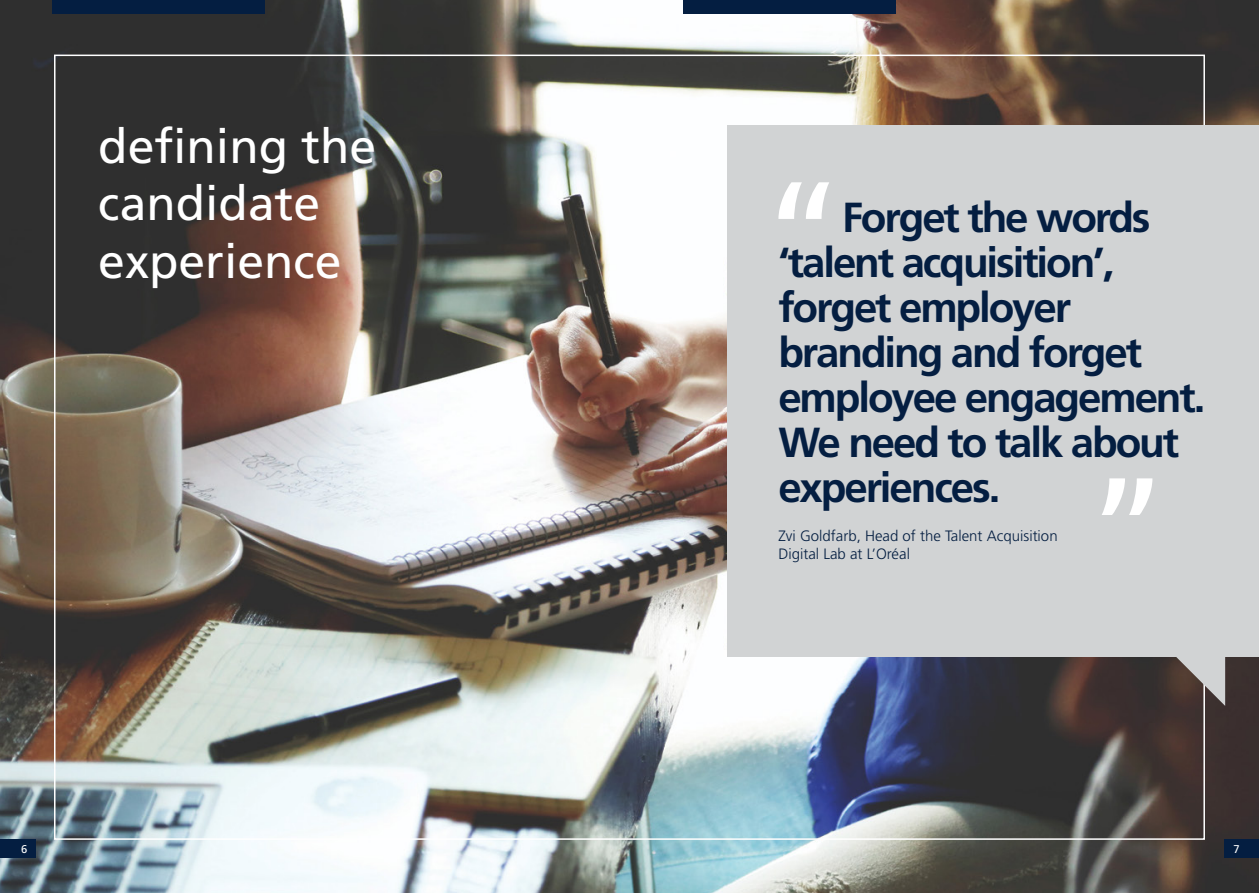
<style>
.page{position:relative;width:1259px;height:893px;background:#fff}
.page>*{position:absolute;margin:0;border:0;box-sizing:border-box;transform-origin:0 0}
.t1{font:48.15px/57.8px "Frutiger LT Std";color:#fff}
.t2{font:700 42px/45px "Frutiger LT Std";letter-spacing:-.05em;color:#041e41}
.t3{font:300 15px/18px "Frutiger LT Std";color:#041e41}
.t4{font:11.25px "Frutiger LT Std";color:#fff}
</style>
<div class="page">
<img style="left:0;top:0;width:1259px;height:893px">
<div style="left:727px;top:125px;width:532px;height:532px;background:#d1d3d4"></div>
<svg style="left:1176px;top:657px;width:49px;height:49px;background:#8e8683"></svg>
<svg style="left:778px;top:182px;width:51px;height:37px"></svg>
<svg style="left:1102px;top:478px;width:50px;height:37px"></svg>
<div style="left:52px;top:0;width:213px;height:14px;background:#041e41"></div>
<div style="left:682px;top:0;width:213px;height:14px;background:#041e41"></div>
<div style="left:1225px;top:839px;width:34px;height:19px;background:#041e41"></div>
<div style="left:0;top:839px;width:36px;height:19px;background:#041e41"></div>
<p class="t1" style="left:98px;top:117px;width:280px">defining the candidate experience</p>
<p class="t2" style="left:778px;top:195px;width:428px;text-indent:64px">Forget the words ‘talent acquisition’, forget employer branding and forget employee engagement.<br>We need to talk about experiences.</p>
<p class="t3" style="left:778px;top:527px;width:281px">Zvi Goldfarb, Head of the Talent Acquisition<br>Digital Lab at L’Oréal</p>
<p class="t4" style="left:21px;top:842px;width:8px">6</p>
<p class="t4" style="left:1233px;top:842px;width:8px">7</p>
</div>
